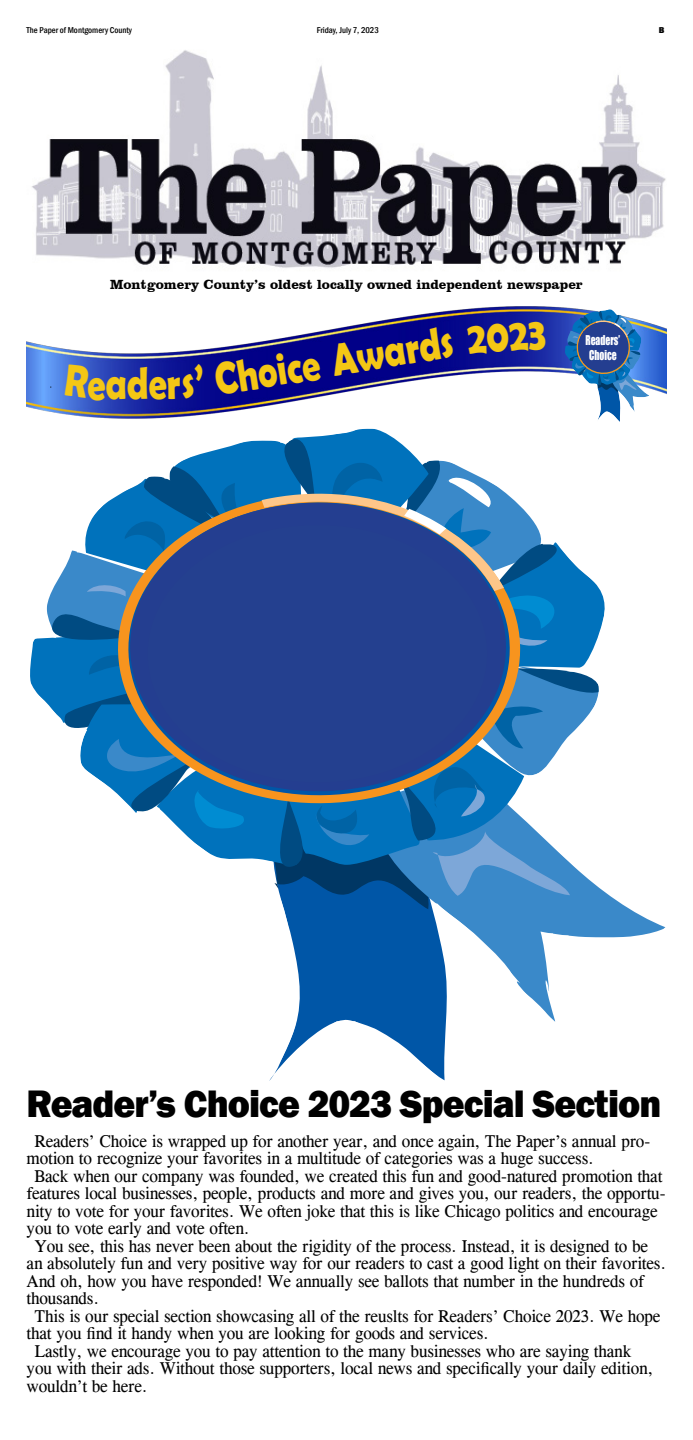
<style>
.page{position:relative;width:693px;height:1440px;background:#fff}
.page>*{position:absolute;margin:0;border:0;box-sizing:border-box;transform-origin:0 0}
.t1{font:700 45.5px "Berlin Sans FB Demi";color:#f4c715;scale:.8 1}
.Main_hed1{font:800 39.38px "Franklin Gothic";letter-spacing:-.025em;color:#000;scale:.95 1}
.t2{font:17.5px/17.5px "CG Times";letter-spacing:-.01em;color:#000}
.t3{font:700 13.65px "Clarendon BT";color:#000}
.t4{font:12.42px/15px "Impact";color:#fff;scale:.78 1}
.t5{font:9.45px/11.3px "Impact";color:#fff}
.t6{font:500 condensed 8.75px "Franklin Gothic";color:#000}
.t7{font:800 8.75px "Franklin Gothic";color:#000}
</style>
<div class="page">
<img style="left:32px;top:50px;width:634px;height:218px">
<svg style="left:269px;top:909px;width:177px;height:172px"></svg>
<svg style="left:346px;top:896px;width:320px;height:128px"></svg>
<svg style="left:30px;top:429px;width:580px;height:480px"></svg>
<div style="left:130px;top:503px;width:376px;height:288px;background:#243e90;border-radius:50%"></div>
<img style="left:27px;top:306px;width:639px;height:113px">
<svg style="left:564px;top:309px;width:85px;height:113px"></svg>
<svg style="left:65px;top:364px;width:25px;height:34px"></svg>
<svg style="left:182px;top:364px;width:21px;height:35px"></svg>
<p class="t6" style="left:27px;top:24px;width:107px">The Paper of Montgomery County</p>
<p class="t6" style="left:317px;top:24px;width:64px">Friday, July 7, 2023</p>
<p class="t7" style="left:659px;top:24px;width:7px">B</p>
<p class="t3" style="left:110px;top:276px;width:474px">Montgomery County’s oldest locally owned independent newspaper</p>
<p class="t1" style="left:211px;top:353px;width:303px;rotate:-9deg">Choice Awards</p>
<p class="t1" style="left:466px;top:311px;width:99px;rotate:-3deg">2023</p>
<p class="t5" style="left:586px;top:332px;width:35px">Readers’<br>Choice<br>Winner!</p>
<p class="t4" style="left:585px;top:332px;width:46px">Readers’<br>Choice</p>
<p class="t1" style="left:87px;top:358px;width:118px;rotate:-1deg">eader</p>
<p class="Main_hed1" style="left:27px;top:1078px;width:670px">Reader’s Choice 2023 Special Section</p>
<p class="t2" style="left:27px;top:1132px;width:625px;text-indent:8px">Readers’ Choice is wrapped up for another year, and once again, The Paper’s annual pro&shy;motion to recognize your favorites in a multitude of categories was a huge success.</p>
<p class="t2" style="left:27px;top:1167px;width:640px;text-indent:8px">Back when our company was founded, we created this fun and good-natured promotion that features local businesses, people, products and more and gives you, our readers, the opportu&shy;nity to vote for your favorites. We often joke that this is like Chicago politics and encourage you to vote early and vote often.</p>
<p class="t2" style="left:27px;top:1237px;width:641px;text-indent:8px">You see, this has never been about the rigidity of the process. Instead, it is designed to be an absolutely fun and very positive way for our readers to cast a good light on their favorites.<br>And oh, how you have responded! We annually see ballots that number in the hundreds of thousands.</p>
<p class="t2" style="left:27px;top:1307px;width:635px;text-indent:8px">This is our special section showcasing all of the reuslts for Readers’ Choice 2023. We hope that you find it handy when you are looking for goods and services.</p>
<p class="t2" style="left:27px;top:1342px;width:628px;text-indent:8px">Lastly, we encourage you to pay attention to the many businesses who are saying thank you with their ads. Without those supporters, local news and specifically your daily edition, wouldn’t be here.</p>
</div>
